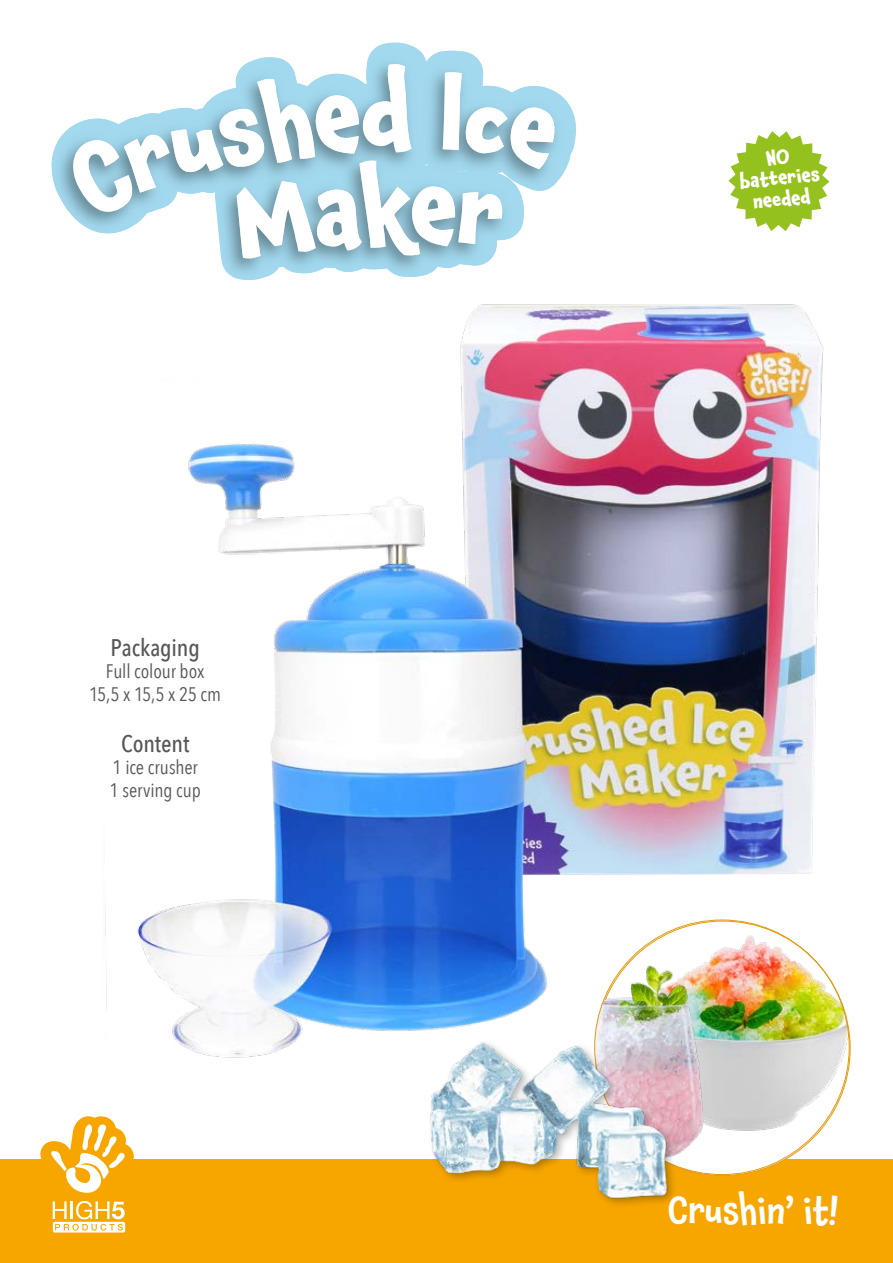
<style>
.page{position:relative;width:893px;height:1263px;background:#fff}
.page>*{position:absolute;margin:0;border:0;box-sizing:border-box;transform-origin:0 0}
.t1{font:500 36px "Chaloops";letter-spacing:-.005em;color:#fff}
.t2{font:500 24px "Avenir Next Condensed";letter-spacing:-.005em;color:#575756}
.t3{font:19.5px/22.5px "Avenir Next Condensed";letter-spacing:-.005em;color:#575756;text-align:center}
.t4{font:700 18px/21.6px "Chaloops";color:#fff;text-align:center}
</style>
<div class="page">
<div style="left:0;top:1159px;width:893px;height:104px;background:#f7a600"></div>
<svg style="left:40px;top:1116px;width:94px;height:116px"></svg>
<img style="left:105px;top:304px;width:734px;height:754px">
<svg style="left:728px;top:131px;width:101px;height:100px"></svg>
<svg style="left:371px;top:43px;width:205px;height:123px"></svg>
<img style="left:51px;top:52px;width:516px;height:228px">
<svg style="left:70px;top:64px;width:487px;height:195px"></svg>
<img style="left:596px;top:921px;width:254px;height:254px;border-radius:127px">
<img style="left:595px;top:947px;width:146px;height:226px">
<img style="left:423px;top:1032px;width:280px;height:173px">
<p class="t2" style="left:111px;top:632px;width:91px">Packaging</p>
<p class="t3" style="left:89px;top:659px;width:133px">Full colour box<br>15,5 x 15,5 x 25 cm</p>
<p class="t2" style="left:121px;top:729px;width:70px">Content</p>
<p class="t3" style="left:110px;top:755px;width:93px;text-align:left">1 ice crusher<br>1 serving cup</p>
<p class="t4" style="left:737px;top:149px;width:82px;rotate:-5deg">NO batteries needed</p>
<h1 class="t1" style="left:668px;top:1183px;width:172px">Crushin’ it!</h1>
</div>
